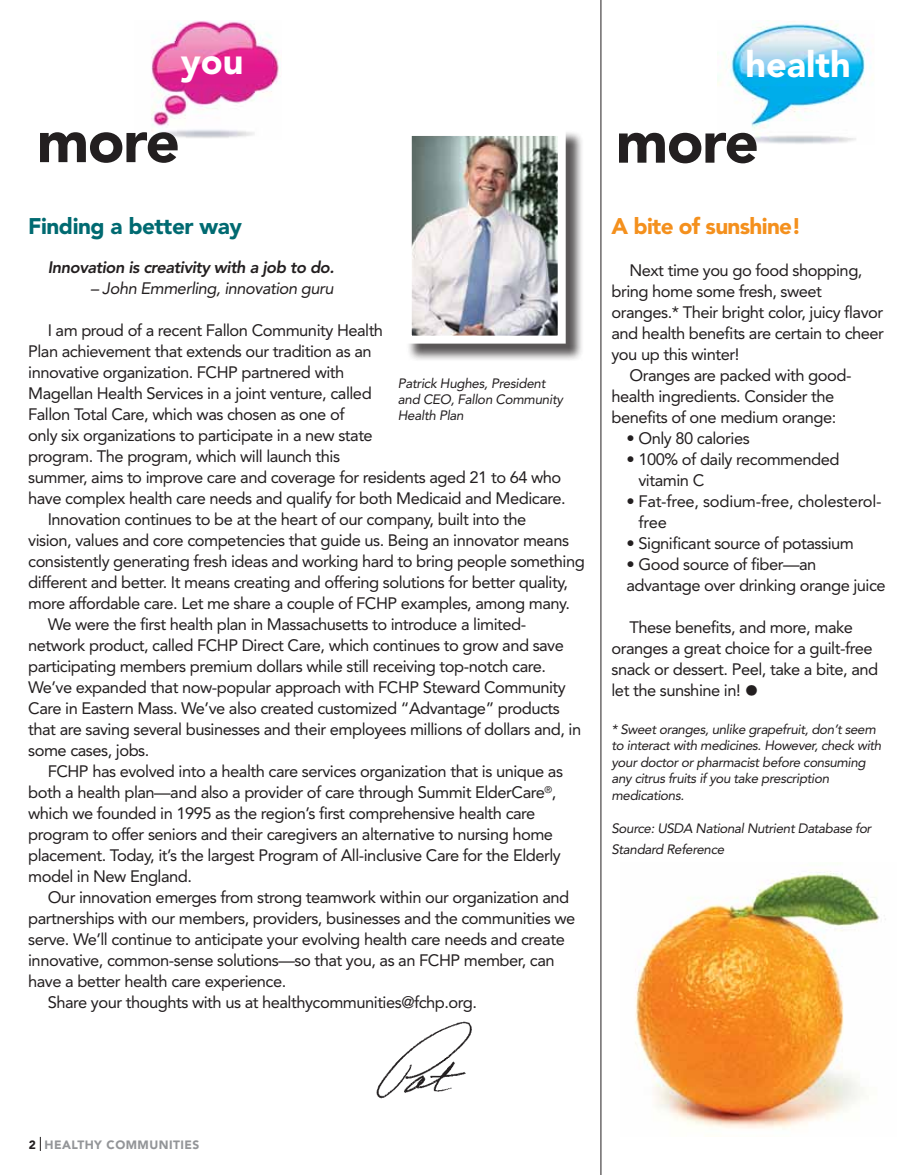
<style>
.page{position:relative;width:912px;height:1175px;background:#fff}
.page>*{position:absolute;margin:0;border:0;box-sizing:border-box;transform-origin:0 0}
.t1{font:900 60px "Avenir";letter-spacing:-.02em;color:#231f20}
.t2{font:900 36px "Avenir";color:#fff}
.t3{font:900 22.5px "Avenir";letter-spacing:-.02em;color:#006a71}
.t4{font:900 22.5px "Avenir";letter-spacing:-.03em;color:#f4901d}
.t5{font:16.5px/21px "Avenir";letter-spacing:-.03em;color:#231f20}
.t6{font:italic 800 16.5px "Avenir";letter-spacing:-.03em;color:#231f20}
.t7{font:italic 16.5px "Avenir";letter-spacing:-.03em;color:#231f20}
.t8{font:italic 13.5px/16.5px "Avenir";letter-spacing:-.03em;color:#231f20}
.t9{font:900 12px "Avenir";letter-spacing:.04em;color:#939598}
.s1{font-size:30px}
.s2{color:#231f20}
</style>
<div class="page">
<img style="left:376px;top:1021px;width:96px;height:78px">
<img style="left:151px;top:20px;width:128px;height:118px">
<img style="left:717px;top:20px;width:156px;height:124px">
<hr style="left:600px;top:0;width:1px;height:1174px;background:#231f20">
<svg style="left:40px;top:1136px;width:1px;height:14px"></svg>
<div style="left:406px;top:130px;width:178px;height:232px;background:#231f20;opacity:.75"></div>
<img style="left:412px;top:137px;width:144px;height:197px">
<div style="left:403px;top:128px;width:162px;height:215px;border:8px solid #fff"></div>
<img style="left:635px;top:871px;width:251px;height:258px">
<h2 class="t2" style="left:181px;top:40px;width:64px">you</h2>
<h1 class="t1" style="left:37px;top:105px;width:144px">more</h1>
<h3 class="t3" style="left:28px;top:212px;width:215px">Finding a better way</h3>
<p class="t6" style="left:48px;top:257px;width:288px">Innovation is creativity with a job to do.</p>
<p class="t7" style="left:90px;top:279px;width:245px">– John Emmerling, innovation guru</p>
<p class="t5" style="left:48px;top:320px;width:337px">I am proud of a recent Fallon Community Health</p>
<p class="t5" style="left:28px;top:341px;width:345px">Plan achievement that extends our tradition as an</p>
<p class="t5" style="left:28px;top:362px;width:317px">innovative organization. FCHP partnered with</p>
<p class="t5" style="left:28px;top:383px;width:345px">Magellan Health Services in a joint venture, called</p>
<p class="t5" style="left:28px;top:404px;width:318px">Fallon Total Care, which was chosen as one of</p>
<p class="t5" style="left:28px;top:425px;width:346px">only six organizations to participate in a new state</p>
<p class="t5" style="left:28px;top:446px;width:313px">program. The program, which will launch this</p>
<p class="t5" style="left:28px;top:467px;width:534px">summer, aims to improve care and coverage for residents aged 21 to 64 who</p>
<p class="t5" style="left:28px;top:488px;width:539px">have complex health care needs and qualify for both Medicaid and Medicare.</p>
<p class="t5" style="left:48px;top:509px;width:480px">Innovation continues to be at the heart of our company, built into the</p>
<p class="t5" style="left:28px;top:530px;width:542px">vision, values and core competencies that guide us. Being an innovator means</p>
<p class="t5" style="left:28px;top:551px;width:558px">consistently generating fresh ideas and working hard to bring people something</p>
<p class="t5" style="left:28px;top:572px;width:541px">different and better. It means creating and offering solutions for better quality,</p>
<p class="t5" style="left:28px;top:593px;width:543px">more affordable care. Let me share a couple of FCHP examples, among many.</p>
<p class="t5" style="left:48px;top:614px;width:480px">We were the first health plan in Massachusetts to introduce a limited-</p>
<p class="t5" style="left:28px;top:635px;width:537px">network product, called FCHP Direct Care, which continues to grow and save</p>
<p class="t5" style="left:28px;top:656px;width:519px">participating members premium dollars while still receiving top-notch care.</p>
<p class="t5" style="left:28px;top:677px;width:539px">We’ve expanded that now-popular approach with FCHP Steward Community</p>
<p class="t5" style="left:28px;top:698px;width:533px">Care in Eastern Mass. We’ve also created customized “Advantage” products</p>
<p class="t5" style="left:28px;top:719px;width:554px">that are saving several businesses and their employees millions of dollars and, in</p>
<p class="t5" style="left:28px;top:740px;width:123px">some cases, jobs.</p>
<p class="t5" style="left:48px;top:761px;width:516px">FCHP has evolved into a health care services organization that is unique as</p>
<p class="t5" style="left:28px;top:782px;width:529px">both a health plan—and also a provider of care through Summit ElderCare<sup>®</sup>,</p>
<p class="t5" style="left:28px;top:803px;width:508px">which we founded in 1995 as the region’s first comprehensive health care</p>
<p class="t5" style="left:28px;top:824px;width:526px">program to offer seniors and their caregivers an alternative to nursing home</p>
<p class="t5" style="left:28px;top:845px;width:534px">placement. Today, it’s the largest Program of All-inclusive Care for the Elderly</p>
<p class="t5" style="left:28px;top:866px;width:165px">model in New England.</p>
<p class="t5" style="left:48px;top:887px;width:523px">Our innovation emerges from strong teamwork within our organization and</p>
<p class="t5" style="left:28px;top:908px;width:548px">partnerships with our members, providers, businesses and the communities we</p>
<p class="t5" style="left:28px;top:929px;width:538px">serve. We’ll continue to anticipate your evolving health care needs and create</p>
<p class="t5" style="left:28px;top:950px;width:528px">innovative, common-sense solutions—so that you, as an FCHP member, can</p>
<p class="t5" style="left:28px;top:971px;width:259px">have a better health care experience.</p>
<p class="t5" style="left:48px;top:992px;width:431px">Share your thoughts with us at healthycommunities@fchp.org.</p>
<p class="t8" style="left:398px;top:375px;width:166px">Patrick Hughes, President and CEO, Fallon Community<br>Health Plan</p>
<h2 class="t2" style="left:745px;top:42px;width:107px">health</h2>
<h1 class="t1" style="left:615px;top:105px;width:144px">more</h1>
<h3 class="t4" style="left:611px;top:212px;width:191px">A bite of sunshine!</h3>
<p class="t5" style="left:629px;top:260px;width:234px">Next time you go food shopping,</p>
<p class="t5" style="left:611px;top:281px;width:212px">bring home some fresh, sweet</p>
<p class="t5" style="left:611px;top:302px;width:273px">oranges.* Their bright color, juicy flavor</p>
<p class="t5" style="left:611px;top:323px;width:274px">and health benefits are certain to cheer</p>
<p class="t5" style="left:611px;top:344px;width:129px">you up this winter!</p>
<p class="t5" style="left:629px;top:365px;width:223px">Oranges are packed with good-</p>
<p class="t5" style="left:611px;top:386px;width:224px">health ingredients. Consider the</p>
<p class="t5" style="left:611px;top:407px;width:226px">benefits of one medium orange:</p>
<p class="t5" style="left:626px;top:428px;width:125px">• Only 80 calories</p>
<p class="t5" style="left:638px;top:449px;width:202px;text-indent:-12px">• 100% of daily recommended vitamin C</p>
<p class="t5" style="left:638px;top:491px;width:244px;text-indent:-12px">• Fat-free, sodium-free, cholesterol&shy;free</p>
<p class="t5" style="left:626px;top:533px;width:229px">• Significant source of potassium</p>
<p class="t5" style="left:626px;top:554px;width:261px">• Good source of fiber—an advantage over drinking orange juice</p>
<p class="t5" style="left:611px;top:617px;width:268px;text-indent:18px">These benefits, and more, make oranges a great choice for a guilt-free snack or dessert. Peel, take a bite, and let the sunshine in! <span class="s1">•</span></p>
<p class="t8" style="left:611px;top:720px;width:271px">* Sweet oranges, unlike grapefruit, don’t seem to interact with medicines. However, check with your doctor or pharmacist before consuming any citrus fruits if you take prescription medications.</p>
<p class="t8" style="left:611px;top:817px;width:261px;line-height:21px">Source: USDA National Nutrient Database for<br>Standard Reference</p>
<p class="t9" style="left:29px;top:1137px;width:172px"><span class="s2">2</span> HEALTHY COMMUNITIES</p>
</div>
